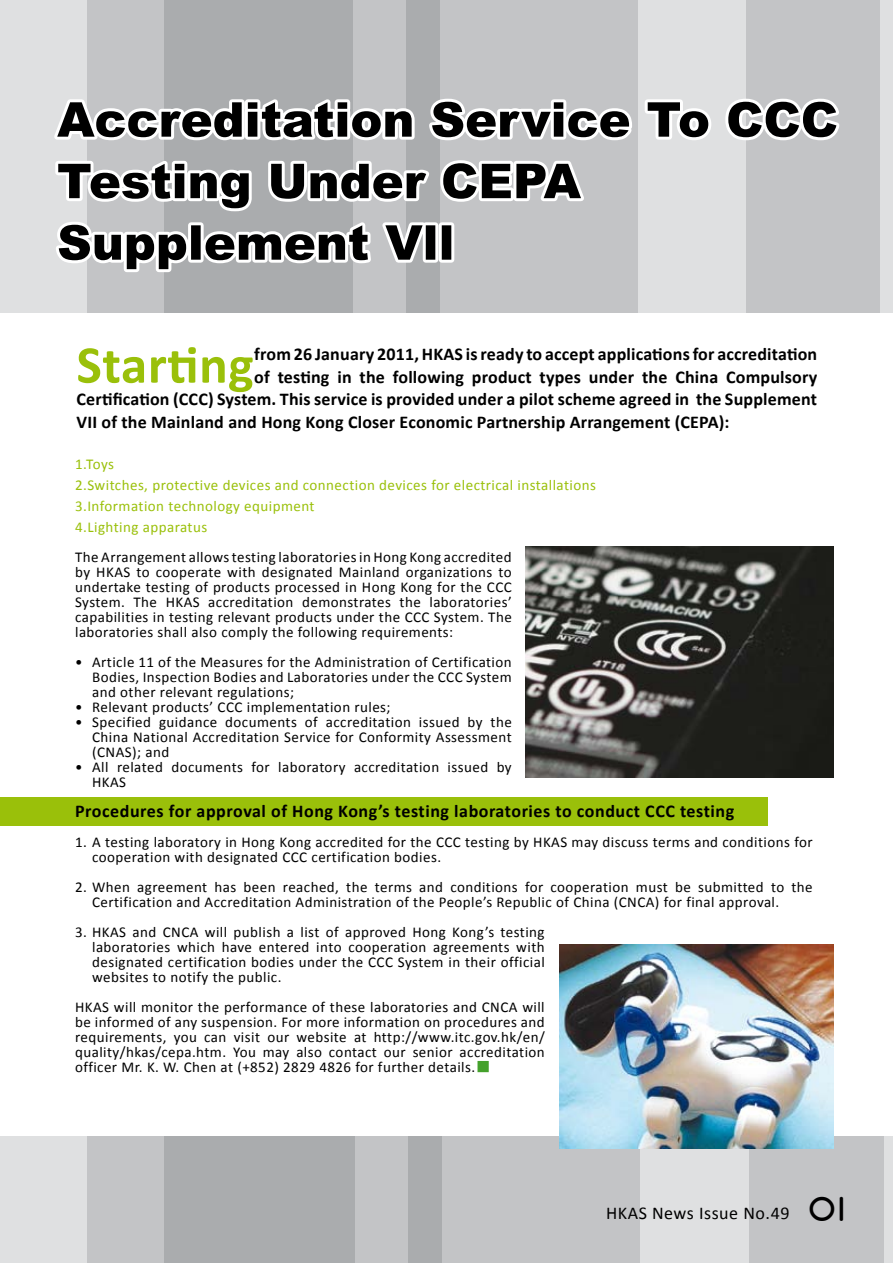
<style>
.page{position:relative;width:893px;height:1263px;background:#fff}
.page>*{position:absolute;margin:0;border:0;box-sizing:border-box;transform-origin:0 0}
.t1{font:700 53.4px "Calibri";letter-spacing:.01em;color:#9ac00a}
.t2{font:700 18px "Calibri";letter-spacing:.01em;color:#000}
.t3{font:700 18px "Calibri";letter-spacing:.03em;color:#000}
.t4{font:18px "Calibri";letter-spacing:.03em;color:#000}
.t5{font:15px/15px "Calibri";letter-spacing:.03em;color:#000;text-align:justify}
.t6{font:15px/21px "Calibri";letter-spacing:.03em;color:#9ac00a}
.s1{font-family:"DF Hei Std W5";color:#44a12b}
.s2{font-family:"SF Orson Casual";font-weight:800;font-size:36px}
</style>
<div class="page">
<div style="left:0;top:1137px;width:355px;height:126px;background:#dfe0e1"></div>
<div style="left:88px;top:1137px;width:354px;height:126px;background:#c3c4c6"></div>
<div style="left:164px;top:1137px;width:191px;height:126px;background:#aaacae"></div>
<svg style="left:408px;top:1137px;width:342px;height:126px;background:#c8cacb"></svg>
<div style="left:750px;top:1137px;width:143px;height:126px;background:#c3c4c6"></div>
<div style="left:0;top:0;width:353px;height:313px;background:#dfe0e1"></div>
<div style="left:87px;top:0;width:353px;height:313px;background:#c3c4c6"></div>
<div style="left:164px;top:0;width:189px;height:313px;background:#aaacae"></div>
<svg style="left:406px;top:0;width:340px;height:313px;background:#c9cacc"></svg>
<svg style="left:746px;top:0;width:147px;height:313px;background:#c6c7c9"></svg>
<svg style="left:54px;top:97px;width:787px;height:177px"></svg>
<img style="left:525px;top:546px;width:308px;height:231px">
<div style="left:0;top:798px;width:768px;height:28px;background:#9ac00a"></div>
<img style="left:559px;top:944px;width:274px;height:205px">
<h1 class="t1" style="left:77px;top:332px;width:179px">Starting</h1>
<p class="t2" style="left:254px;top:343px;width:565px">from 26 January 2011, HKAS is ready to accept applications for accreditation</p>
<p class="t2" style="left:254px;top:365px;width:565px">of testing in the following product types under the China Compulsory</p>
<p class="t2" style="left:77px;top:388px;width:742px">Certification (CCC) System. This service is provided under a pilot scheme agreed in the Supplement</p>
<p class="t2" style="left:77px;top:410px;width:654px">VII of the Mainland and Hong Kong Closer Economic Partnership Arrangement (CEPA):</p>
<p class="t6" style="left:75px;top:453px;width:522px">1.Toys<br>2.Switches, protective devices and connection devices for electrical installations 3.Information technology equipment<br>4.Lighting apparatus</p>
<p class="t5" style="left:75px;top:549px;width:438px">The Arrangement allows testing laboratories in Hong Kong accredited by HKAS to cooperate with designated Mainland organizations to undertake testing of products processed in Hong Kong for the CCC System. The HKAS accreditation demonstrates the laboratories’ capabilities in testing relevant products under the CCC System. The laboratories shall also comply the following requirements:</p>
<p class="t5" style="left:92px;top:654px;width:421px;text-indent:-17px">• Article 11 of the Measures for the Administration of Certification Bodies, Inspection Bodies and Laboratories under the CCC System and other relevant regulations;</p>
<p class="t5" style="left:75px;top:699px;width:317px">• Relevant products’ CCC implementation rules;</p>
<p class="t5" style="left:92px;top:714px;width:421px;text-indent:-17px">• Specified guidance documents of accreditation issued by the China National Accreditation Service for Conformity Assessment (CNAS); and</p>
<p class="t5" style="left:92px;top:759px;width:421px;text-indent:-17px">• All related documents for laboratory accreditation issued by<br>HKAS</p>
<p class="t3" style="left:75px;top:800px;width:661px">Procedures for approval of Hong Kong’s testing laboratories to conduct CCC testing</p>
<p class="t5" style="left:92px;top:834px;width:722px;text-indent:-17px">1. A testing laboratory in Hong Kong accredited for the CCC testing by HKAS may discuss terms and conditions for cooperation with designated CCC certification bodies.</p>
<p class="t5" style="left:92px;top:879px;width:722px;text-indent:-17px">2. When agreement has been reached, the terms and conditions for cooperation must be submitted to the<br>Certification and Accreditation Administration of the People’s Republic of China (CNCA) for final approval.</p>
<p class="t5" style="left:92px;top:924px;width:454px;text-indent:-17px">3. HKAS and CNCA will publish a list of approved Hong Kong’s testing laboratories which have entered into cooperation agreements with designated certification bodies under the CCC System in their official websites to notify the public.</p>
<p class="t5" style="left:75px;top:999px;width:471px">HKAS will monitor the performance of these laboratories and CNCA will be informed of any suspension. For more information on procedures and requirements, you can visit our website at http://www.itc.gov.hk/en/ quality/hkas/cepa.htm. You may also contact our senior accreditation officer Mr. K. W. Chen at (+852) 2829 4826 for further details.<span class="s1">■</span></p>
<p class="t4" style="left:606px;top:1202px;width:242px">HKAS News Issue No.49 <span class="s2">01</span></p>
</div>
